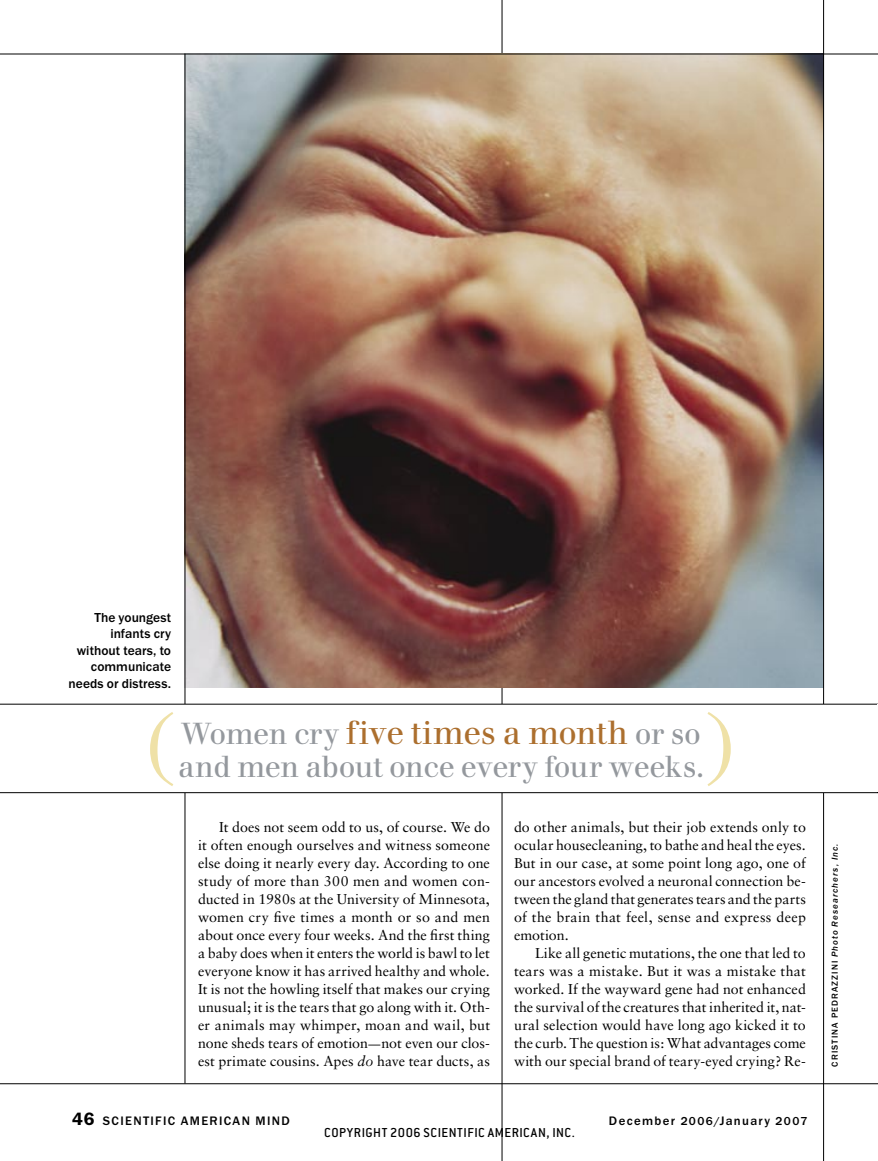
<style>
.page{position:relative;width:878px;height:1161px;background:#fff}
.page>*{position:absolute;margin:0;border:0;box-sizing:border-box;transform-origin:0 0}
.t1{font:75.75px "Walbaum";color:#efe1a7}
.t2{font:33px "Walbaum";letter-spacing:-.01em;color:#ac6f2e}
.t3{font:30px "Walbaum";letter-spacing:-.015em;color:#94989d}
.t4{font:14.25px/18px "Sabon";letter-spacing:.005em;color:#000;text-align:justify}
.t5{font:14.25px "Sabon";letter-spacing:.025em;color:#000}
.t6{font:500 14.25px "Conduit ITC";letter-spacing:.035em;color:#000}
.t7{font:500 13.5px/16.5px "Franklin Gothic";letter-spacing:.005em;color:#000;text-align:right}
.t8{font:500 12.75px "Franklin Gothic";letter-spacing:.105em;color:#000}
.t9{font:italic 500 9px "Franklin Gothic";letter-spacing:.115em;color:#000}
.s1{font-size:30px;color:#94989d}
.s2{font-size:12px}
.s3{font-style:italic}
.s4{font-weight:600;font-size:18px}
.s5{font-style:normal}
</style>
<div class="page">
<hr style="left:501px;top:0;width:1px;height:1161px;background:#000">
<img style="left:184px;top:55px;width:639px;height:633px">
<hr style="left:0;top:1083px;width:878px;height:1px;background:#000">
<hr style="left:0;top:54px;width:878px;height:1px;background:#000">
<hr style="left:823px;top:0;width:1px;height:1161px;background:#000">
<hr style="left:185px;top:54px;width:1px;height:1029px;background:#000">
<svg style="left:0;top:704px;width:877px;height:89px"></svg>
<p class="t7" style="left:68px;top:609px;width:104px">The youngest infants cry without tears, to communicate needs or distress.</p>
<p class="t1" style="left:144px;top:697px;width:31px">(</p>
<p class="t1" style="left:707px;top:697px;width:31px">)</p>
<p class="t2" style="left:181px;top:714px;width:521px"><span class="s1">Women cry</span> five times a month <span class="s1">or so</span></p>
<p class="t3" style="left:178px;top:749px;width:527px">and men about once every four weeks.</p>
<p class="t4" style="left:198px;top:818px;width:293px;text-indent:21px">It does not seem odd to us, of course. We do it often enough ourselves and witness someone else doing it nearly every day. According to one study of more than 300 men and women con&shy;ducted in 1980s at the University of Minnesota, women cry five times a month or so and men about once every four weeks. And the first thing a baby does when it enters the world is bawl to let everyone know it has arrived healthy and whole.<br>It is not the howling itself that makes our crying unusual; it is the tears that go along with it. Oth&shy;er animals may whimper, moan and wail, but none sheds tears of emotion<span class="s2">—</span>not even our clos&shy;est primate cousins. Apes <span class="s3">do</span> have tear ducts, as</p>
<p class="t4" style="left:514px;top:818px;width:293px">do other animals, but their job extends only to</p>
<p class="t4" style="left:514px;top:836px;width:293px">ocular housecleaning, to bathe and heal the eyes.</p>
<p class="t4" style="left:514px;top:854px;width:293px">But in our case, at some point long ago, one of</p>
<p class="t4" style="left:514px;top:872px;width:293px">our ancestors evolved a neuronal connection be-</p>
<p class="t4" style="left:514px;top:890px;width:293px">tween the gland that generates tears and the parts</p>
<p class="t5" style="left:514px;top:908px;width:293px">of the brain that feel, sense and express deep</p>
<p class="t4" style="left:514px;top:926px;width:56px">emotion.</p>
<p class="t4" style="left:535px;top:944px;width:272px">Like all genetic mutations, the one that led to</p>
<p class="t4" style="left:514px;top:962px;width:293px">tears was a mistake. But it was a mistake that</p>
<p class="t4" style="left:514px;top:980px;width:293px">worked. If the wayward gene had not enhanced</p>
<p class="t4" style="left:514px;top:998px;width:293px">the survival of the creatures that inherited it, nat-</p>
<p class="t4" style="left:514px;top:1016px;width:293px">ural selection would have long ago kicked it to</p>
<p class="t4" style="left:514px;top:1034px;width:293px">the curb. The question is: What advantages come</p>
<p class="t4" style="left:514px;top:1052px;width:293px">with our special brand of teary-eyed crying? Re-</p>
<p class="t8" style="left:72px;top:1114px;width:219px"><span class="s4">46</span> SCIENTIFIC AMERICAN MIND</p>
<p class="t8" style="left:609px;top:1114px;width:200px">December <span class="s2">2006/</span>January <span class="s2">2007</span></p>
<p class="t6" style="left:324px;top:1125px;width:252px">COPYRIGHT 2006 SCIENTIFIC AMERICAN, INC.</p>
<p class="t9" style="left:829px;top:1066px;width:225px;rotate:-90deg"><span class="s5">CRISTINA PEDRAZZINI</span> Photo Researchers, Inc.</p>
</div>
